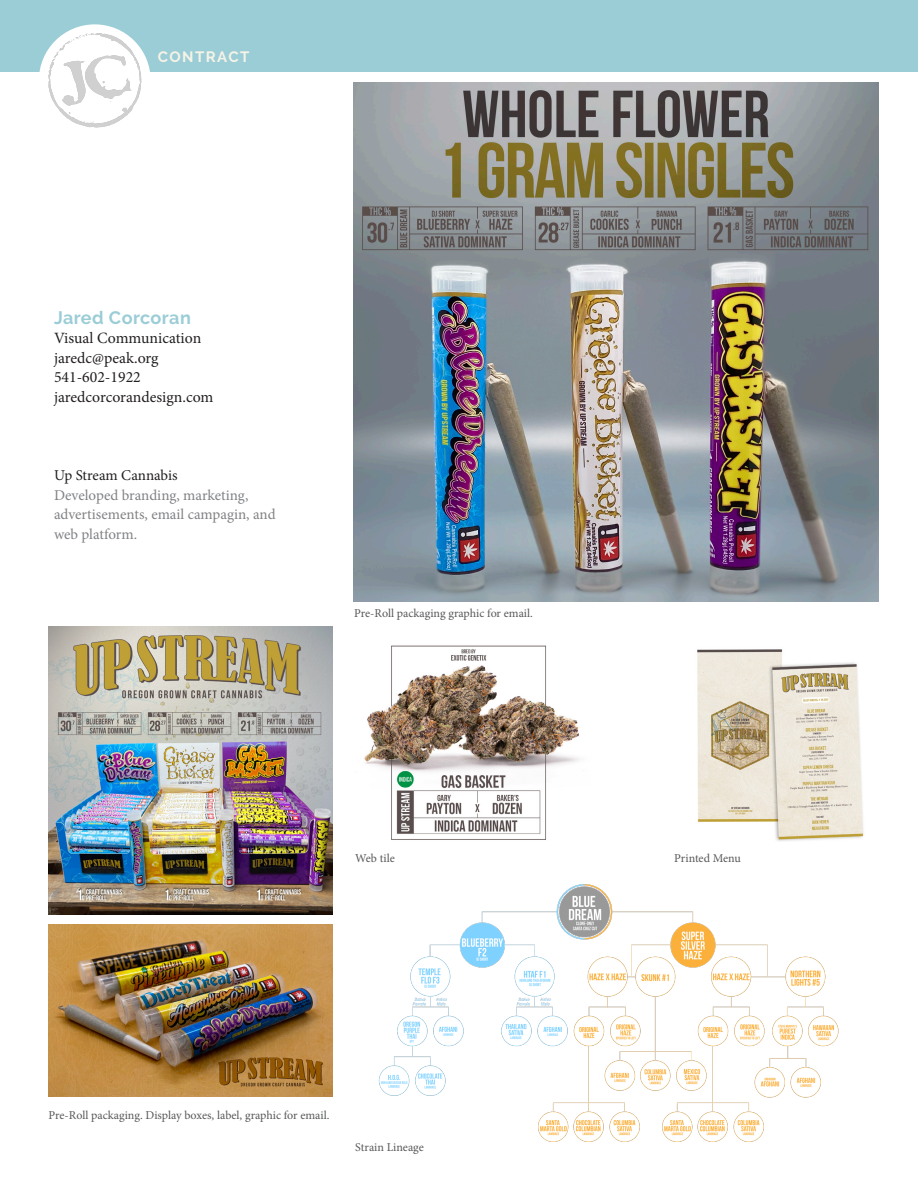
<style>
.page{position:relative;width:918px;height:1188px;background:#fff}
.page>*{position:absolute;margin:0;border:0;box-sizing:border-box;transform-origin:0 0}
.t1{font:700 18px "Raleway";letter-spacing:.025em;color:#9bcdd6}
.t2{font:15.75px/19.5px "Minion Pro";color:#231f20}
.t3{font:15px/19.5px "Minion Pro";letter-spacing:-.005em;color:#808285}
.t4{font:15px "Minion Pro";letter-spacing:-.01em;color:#231f20}
.t5{font:700 15px "Raleway";letter-spacing:.095em;color:#f6f3e7}
.t6{font:12px "Minion Pro";color:#57585a}
</style>
<div class="page">
<div style="left:0;top:0;width:918px;height:71px;background:#9bcdd6"></div>
<div style="left:39px;top:24px;width:112px;height:112px;background:#fff;border-radius:50%"></div>
<svg style="left:48px;top:32px;width:93px;height:96px"></svg>
<img style="left:355px;top:645px;width:225px;height:195px">
<img style="left:379px;top:884px;width:460px;height:258px">
<img style="left:697px;top:649px;width:167px;height:192px">
<img style="left:353px;top:82px;width:526px;height:520px">
<img style="left:49px;top:627px;width:283px;height:288px">
<img style="left:49px;top:924px;width:283px;height:172px">
<p class="t5" style="left:158px;top:48px;width:93px">CONTRACT</p>
<h1 class="t1" style="left:54px;top:307px;width:138px">Jared Corcoran</h1>
<h2 class="t2" style="left:54px;top:328px;width:161px">Visual Communication jaredc@peak.org<br>541-602-1922 jaredcorcorandesign.com</h2>
<p class="t4" style="left:54px;top:465px;width:125px">Up Stream Cannabis</p>
<p class="t3" style="left:54px;top:485px;width:196px">Developed branding, marketing,</p>
<p class="t3" style="left:54px;top:505px;width:223px">advertisements, email campagin, and web platform.</p>
<p class="t6" style="left:354px;top:605px;width:180px">Pre-Roll packaging graphic for email.</p>
<p class="t6" style="left:355px;top:850px;width:41px">Web tile</p>
<p class="t6" style="left:674px;top:850px;width:68px">Printed Menu</p>
<p class="t6" style="left:49px;top:1107px;width:282px">Pre-Roll packaging. Display boxes, label, graphic for email.</p>
<p class="t6" style="left:355px;top:1139px;width:70px">Strain Lineage</p>
</div>
